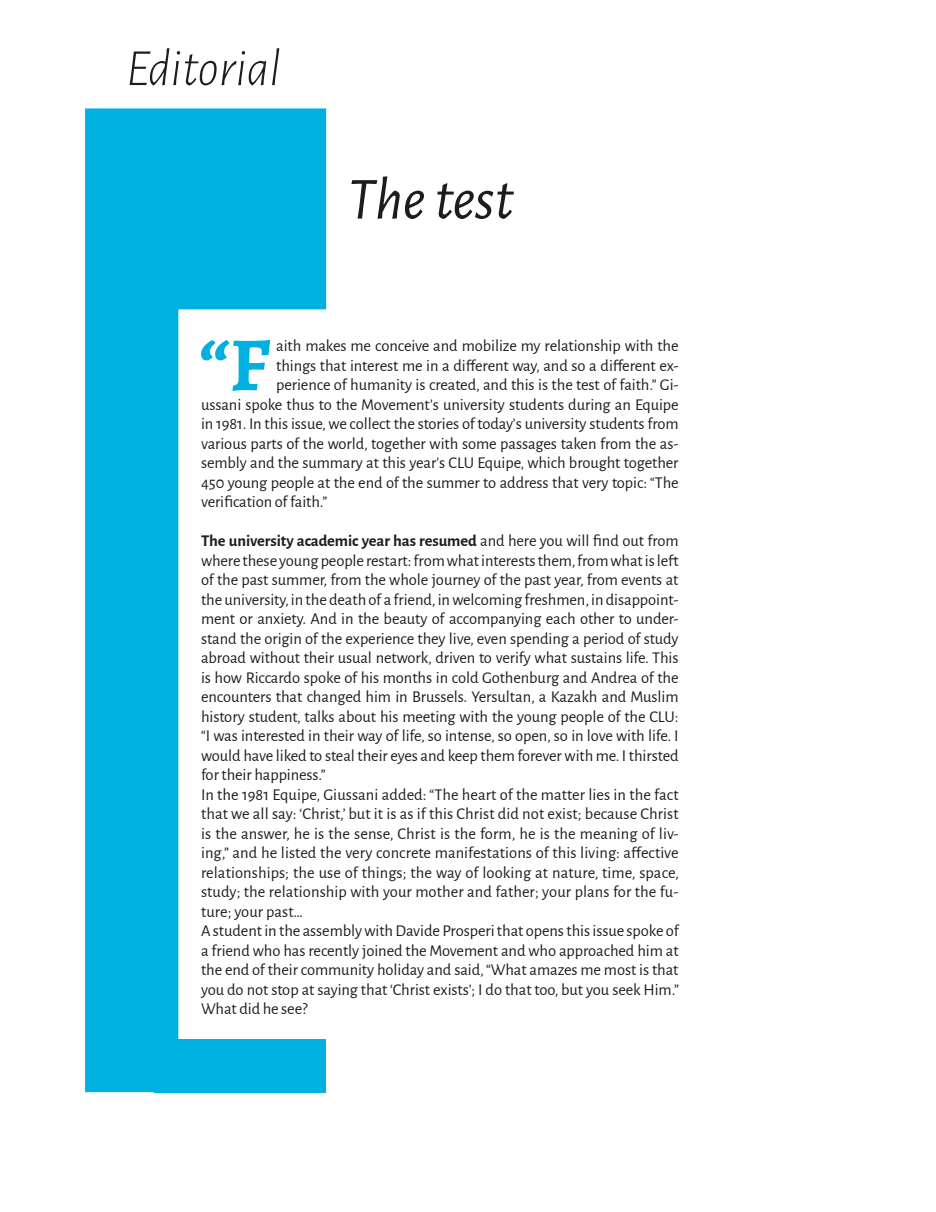
<style>
.page{position:relative;width:936px;height:1212px;background:#fff}
.page>*{position:absolute;margin:0;border:0;box-sizing:border-box;transform-origin:0 0}
.t1{font:700 76.65px "Alegreya";color:#00b0e1}
.t2{font:italic 60px "Alegreya Sans";color:#1d1d1b}
.t3{font:italic 300 52.5px "Alegreya Sans";color:#1d1d1b}
.t4{font:16.5px/19.5px "Alegreya Sans";letter-spacing:-.005em;color:#1d1d1b}
.s1{font-weight:700}
</style>
<div class="page">
<svg style="left:85px;top:108px;width:241px;height:984px;fill:#00b0e1"></svg>
<div style="left:154px;top:1039px;width:172px;height:54px;background:#00b0e1"></div>
<h3 class="t3" style="left:126px;top:34px;width:156px">Editorial</h3>
<h2 class="t2" style="left:347px;top:159px;width:168px">The test</h2>
<h1 class="t1" style="left:199px;top:315px;width:73px">“F</h1>
<p class="t4" style="left:276px;top:335px;width:404px">aith makes me conceive and mobilize my relationship with the</p>
<p class="t4" style="left:276px;top:355px;width:404px">things that interest me in a different way, and so a different ex-</p>
<p class="t4" style="left:276px;top:374px;width:404px">perience of humanity is created, and this is the test of faith.” Gi-</p>
<p class="t4" style="left:201px;top:394px;width:479px">ussani spoke thus to the Movement’s university students during an Equipe</p>
<p class="t4" style="left:201px;top:413px;width:479px">in 1981. In this issue, we collect the stories of today’s university students from</p>
<p class="t4" style="left:201px;top:433px;width:479px">various parts of the world, together with some passages taken from the as-</p>
<p class="t4" style="left:201px;top:452px;width:479px">sembly and the summary at this year’s CLU Equipe, which brought together</p>
<p class="t4" style="left:201px;top:472px;width:479px">450 young people at the end of the summer to address that very topic: “The</p>
<p class="t4" style="left:201px;top:491px;width:128px">verification of faith.”</p>
<p class="t4" style="left:201px;top:530px;width:479px"><span class="s1">The university academic year has resumed</span> and here you will find out from where these young people restart: from what interests them, from what is left of the past summer, from the whole journey of the past year, from events at the university, in the death of a friend, in welcoming freshmen, in disappoint&shy;ment or anxiety. And in the beauty of accompanying each other to under&shy;stand the origin of the experience they live, even spending a period of study abroad without their usual network, driven to verify what sustains life. This is how Riccardo spoke of his months in cold Gothenburg and Andrea of the encounters that changed him in Brussels. Yersultan, a Kazakh and Muslim history student, talks about his meeting with the young people of the CLU: “I was interested in their way of life, so intense, so open, so in love with life. I would have liked to steal their eyes and keep them forever with me. I thirsted for their happiness.”<br>In the 1981 Equipe, Giussani added: “The heart of the matter lies in the fact that we all say: ‘Christ,’ but it is as if this Christ did not exist; because Christ is the answer, he is the sense, Christ is the form, he is the meaning of liv&shy;ing,” and he listed the very concrete manifestations of this living: affective relationships; the use of things; the way of looking at nature, time, space, study; the relationship with your mother and father; your plans for the fu&shy;ture; your past…<br>A student in the assembly with Davide Prosperi that opens this issue spoke of a friend who has recently joined the Movement and who approached him at the end of their community holiday and said, “What amazes me most is that you do not stop at saying that ‘Christ exists’; I do that too, but you seek Him.” What did he see?</p>
</div>
